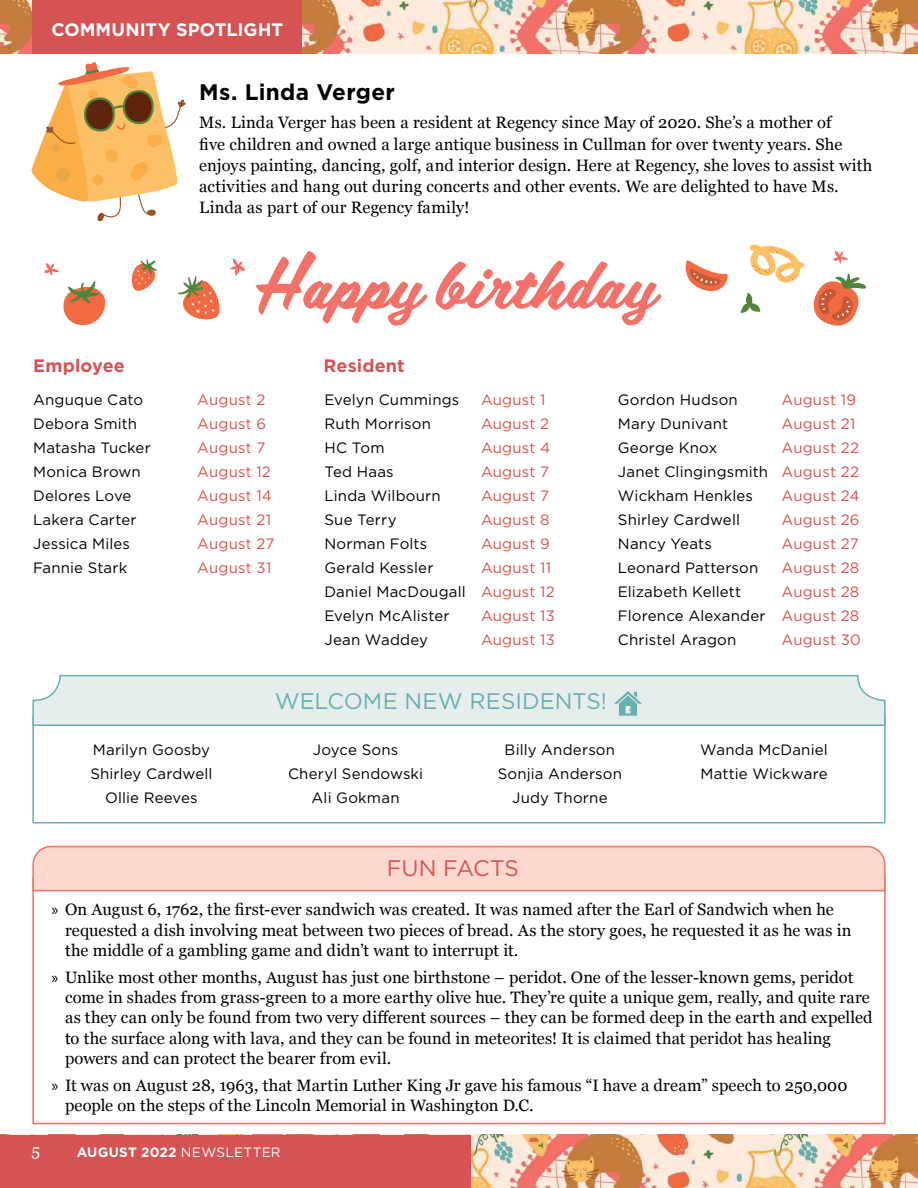
<style>
.page{position:relative;width:918px;height:1188px;background:#fff}
.page>*{position:absolute;margin:0;border:0;box-sizing:border-box;transform-origin:0 0}
.t1{font:22.5px "Gotham";color:#68afae}
.t2{font:700 22.5px "Gotham";letter-spacing:.01em;color:#000}
.t3{font:22.5px "Gotham";letter-spacing:-.01em;color:#d65353}
.t4{font:700 18px "Gotham";letter-spacing:.005em;color:#fff}
.t5{font:700 18px "Gotham";letter-spacing:.005em;color:#d65353}
.t6{font:16.5px/20.2px "Georgia";letter-spacing:.005em;color:#000}
.t7{font:16.5px "Georgia";color:#fff}
.t8{font:15px/24px "Gotham";letter-spacing:.01em;color:#000}
.t9{font:15px/24px "Gotham";letter-spacing:.01em;color:#d65353}
.t10{font:700 13.5px "Gotham";letter-spacing:.02em;color:#fff}
.s1{font-family:"Myriad Pro"}
.s2{font-weight:400}
</style>
<div class="page">
<img style="left:471px;top:1135px;width:447px;height:53px">
<div style="left:0;top:1135px;width:471px;height:53px;background:#d65353"></div>
<img style="left:0;top:0;width:918px;height:54px">
<div style="left:32px;top:716px;width:854px;height:108px;border:2px solid #68afae"></div>
<svg style="left:32px;top:674px;width:854px;height:53px"></svg>
<svg style="left:33px;top:676px;width:852px;height:49px;background:#e1eceb"></svg>
<svg style="left:256px;top:251px;width:171px;height:75px"></svg>
<svg style="left:436px;top:261px;width:225px;height:64px"></svg>
<div style="left:32px;top:0;width:270px;height:54px;background:#d65353"></div>
<svg style="left:31px;top:62px;width:155px;height:160px"></svg>
<svg style="left:178px;top:276px;width:42px;height:44px"></svg>
<svg style="left:131px;top:258px;width:27px;height:33px"></svg>
<svg style="left:741px;top:293px;width:19px;height:20px"></svg>
<svg style="left:685px;top:260px;width:43px;height:32px"></svg>
<svg style="left:813px;top:273px;width:53px;height:53px"></svg>
<svg style="left:230px;top:258px;width:15px;height:18px"></svg>
<svg style="left:833px;top:251px;width:15px;height:13px"></svg>
<svg style="left:44px;top:263px;width:62px;height:62px"></svg>
<svg style="left:749px;top:245px;width:55px;height:38px"></svg>
<svg style="left:32px;top:845px;width:854px;height:47px;background:#fbd2c8"></svg>
<p class="t4" style="left:52px;top:18px;width:233px">COMMUNITY SPOTLIGHT</p>
<h1 class="t2" style="left:199px;top:77px;width:197px">Ms. Linda Verger</h1>
<p class="t6" style="left:199px;top:111px;width:675px;line-height:21.3px">Ms. Linda Verger has been a resident at Regency since May of 2020. She’s a mother of<br>five children and owned a large antique business in Cullman for over twenty years. She enjoys painting, dancing, golf, and interior design. Here at Regency, she loves to assist with activities and hang out during concerts and other events. We are delighted to have Ms.<br>Linda as part of our Regency family!</p>
<p class="t5" style="left:33px;top:353px;width:93px">Employee</p>
<p class="t8" style="left:33px;top:387px;width:119px">Anguque Cato<br>Debora Smith<br>Matasha Tucker<br>Monica Brown<br>Delores Love<br>Lakera Carter<br>Jessica Miles<br>Fannie Stark</p>
<p class="t9" style="left:197px;top:387px;width:79px">August 2<br>August 6<br>August 7<br>August 12<br>August 14<br>August 21<br>August 27<br>August 31</p>
<p class="t5" style="left:324px;top:353px;width:83px">Resident</p>
<p class="t8" style="left:324px;top:387px;width:143px">Evelyn Cummings<br>Ruth Morrison<br>HC Tom<br>Ted Haas<br>Linda Wilbourn<br>Sue Terry<br>Norman Folts<br>Gerald Kessler<br>Daniel MacDougall<br>Evelyn McAlister<br>Jean Waddey</p>
<p class="t9" style="left:481px;top:387px;width:75px">August 1<br>August 2<br>August 4<br>August 7<br>August 7<br>August 8<br>August 9<br>August 11<br>August 12<br>August 13<br>August 13</p>
<p class="t8" style="left:618px;top:387px;width:152px">Gordon Hudson<br>Mary Dunivant<br>George Knox<br>Janet Clingingsmith<br>Wickham Henkles<br>Shirley Cardwell<br>Nancy Yeats<br>Leonard Patterson<br>Elizabeth Kellett<br>Florence Alexander<br>Christel Aragon</p>
<p class="t9" style="left:782px;top:387px;width:81px">August 19<br>August 21<br>August 22<br>August 22<br>August 24<br>August 26<br>August 27<br>August 28<br>August 28<br>August 28<br>August 30</p>
<h1 class="t1" style="left:275px;top:687px;width:334px">WELCOME NEW RESIDENTS!</h1>
<p class="t8" style="left:90px;top:738px;width:124px;text-align:center">Marilyn Goosby<br>Shirley Cardwell<br>Ollie Reeves</p>
<p class="t8" style="left:288px;top:738px;width:137px;text-align:center">Joyce Sons<br>Cheryl Sendowski<br>Ali Gokman</p>
<p class="t8" style="left:498px;top:738px;width:126px;text-align:center">Billy Anderson<br>Sonjia Anderson<br>Judy Thorne</p>
<p class="t8" style="left:700px;top:738px;width:129px">Wanda McDaniel<br>Mattie Wickware</p>
<h1 class="t3" style="left:387px;top:853px;width:134px">FUN FACTS</h1>
<p class="t6" style="left:65px;top:899px;width:788px;text-indent:-13px"><span class="s1">»</span> On August 6, 1762, the first-ever sandwich was created. It was named after the Earl of Sandwich when he requested a dish involving meat between two pieces of bread. As the story goes, he requested it as he was in the middle of a gambling game and didn’t want to interrupt it.</p>
<p class="t6" style="left:65px;top:966px;width:809px;text-indent:-13px"><span class="s1">»</span> Unlike most other months, August has just one birthstone – peridot. One of the lesser-known gems, peridot come in shades from grass-green to a more earthy olive hue. They’re quite a unique gem, really, and quite rare as they can only be found from two very different sources – they can be formed deep in the earth and expelled to the surface along with lava, and they can be found in meteorites! It is claimed that peridot has healing powers and can protect the bearer from evil.</p>
<p class="t6" style="left:65px;top:1074px;width:784px;text-indent:-13px"><span class="s1">»</span> It was on August 28, 1963, that Martin Luther King Jr gave his famous “I have a dream” speech to 250,000 people on the steps of the Lincoln Memorial in Washington D.C.</p>
<p class="t7" style="left:32px;top:1138px;width:10px">5</p>
<p class="t10" style="left:77px;top:1143px;width:205px">AUGUST 2022 <span class="s2">NEWSLETTER</span></p>
</div>
